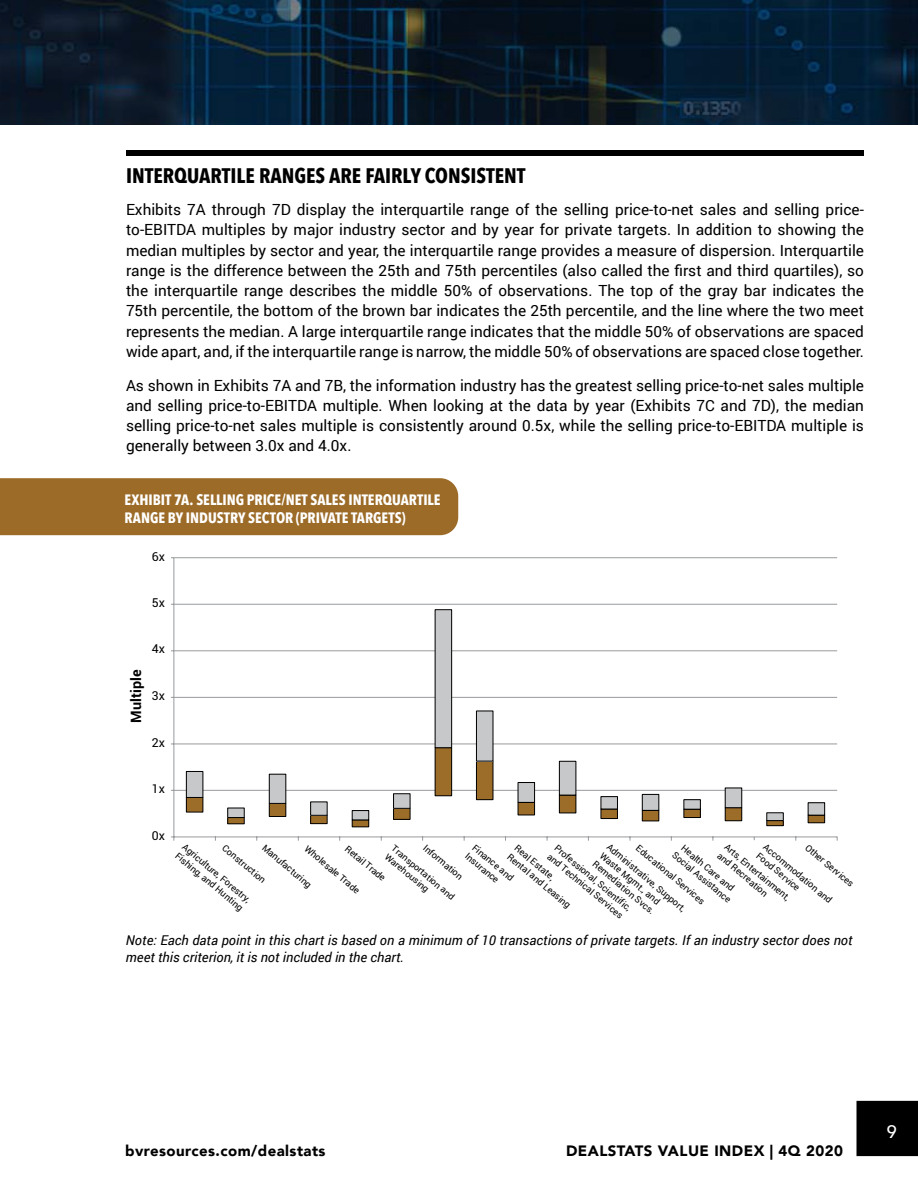
<style>
.page{position:relative;width:918px;height:1188px;background:#fff}
.page>*{position:absolute;margin:0;border:0;box-sizing:border-box;transform-origin:0 0}
.t1{font:700 21px "Avenir Next Condensed";color:#000}
.t2{font:500 18px "Avenir";color:#fff}
.t3{font:15.3px/20.2px "Roboto";color:#000;text-align:justify}
.t4{font:700 15px/18px "Avenir Next Condensed";letter-spacing:-.005em;color:#fff}
.t5{font:900 15px "Avenir";letter-spacing:.03em;color:#000}
.t6{font:700 14.4px "Roboto";letter-spacing:.005em;color:#000}
.t7{font:italic 13.5px/16.2px "Roboto";color:#000}
.t8{font:12.3px "Roboto";letter-spacing:.01em;color:#000}
.t9{font:9.3px/11.1px "Roboto";color:#000}
.t10{font:8.85px/10.6px "Roboto";color:#000;scale:1.04 1}
</style>
<div class="page">
<div style="left:856px;top:1101px;width:62px;height:55px;background:#000"></div>
<svg style="left:0;top:0;width:918px;height:124px;background:#081c2d"></svg>
<div style="left:126px;top:150px;width:738px;height:6px;background:#000"></div>
<hr style="left:174px;top:557px;width:663px;height:1px;background:#989a9d">
<hr style="left:174px;top:604px;width:663px;height:1px;background:#989a9d">
<hr style="left:174px;top:650px;width:663px;height:1px;background:#989a9d">
<hr style="left:174px;top:697px;width:663px;height:1px;background:#989a9d">
<hr style="left:174px;top:744px;width:663px;height:1px;background:#989a9d">
<hr style="left:174px;top:790px;width:663px;height:1px;background:#989a9d">
<svg style="left:227px;top:821px;width:598px;height:7px"></svg>
<svg style="left:186px;top:609px;width:639px;height:212px"></svg>
<hr style="left:173px;top:558px;width:1px;height:279px;background:#989a9d">
<hr style="left:174px;top:837px;width:663px;height:1px;background:#989a9d">
<div style="left:0;top:478px;width:458px;height:57px;background:#9c6b28"></div>
<h1 class="t1" style="left:126px;top:163px;width:401px">INTERQUARTILE RANGES ARE FAIRLY CONSISTENT</h1>
<p class="t3" style="left:126px;top:199px;width:740px">Exhibits 7A through 7D display the interquartile range of the selling price-to-net sales and selling price&shy;to-EBITDA multiples by major industry sector and by year for private targets. In addition to showing the median multiples by sector and year, the interquartile range provides a measure of dispersion. Interquartile range is the difference between the 25th and 75th percentiles (also called the first and third quartiles), so the interquartile range describes the middle 50% of observations. The top of the gray bar indicates the 75th percentile, the bottom of the brown bar indicates the 25th percentile, and the line where the two meet represents the median. A large interquartile range indicates that the middle 50% of observations are spaced wide apart, and, if the interquartile range is narrow, the middle 50% of observations are spaced close together.</p>
<p class="t3" style="left:126px;top:375px;width:740px">As shown in Exhibits 7A and 7B, the information industry has the greatest selling price-to-net sales multiple and selling price-to-EBITDA multiple. When looking at the data by year (Exhibits 7C and 7D), the median selling price-to-net sales multiple is consistently around 0.5x, while the selling price-to-EBITDA multiple is generally between 3.0x and 4.0x.</p>
<p class="t4" style="left:124px;top:491px;width:318px">EXHIBIT 7A. SELLING PRICE/NET SALES INTERQUARTILE<br>RANGE BY INDUSTRY SECTOR (PRIVATE TARGETS)</p>
<p class="t8" style="left:152px;top:548px;width:15px">6x</p>
<p class="t8" style="left:152px;top:594px;width:15px">5x</p>
<p class="t6" style="left:126px;top:723px;width:55px;rotate:-90deg">Multiple</p>
<p class="t8" style="left:152px;top:640px;width:15px">4x</p>
<p class="t8" style="left:152px;top:687px;width:15px">3x</p>
<p class="t8" style="left:152px;top:734px;width:15px">2x</p>
<p class="t8" style="left:152px;top:780px;width:15px">1x</p>
<p class="t8" style="left:152px;top:827px;width:15px">0x</p>
<p class="t9" style="left:612px;top:841px;width:101px;rotate:40deg">Administrative, Support,<br>Waste Mgmt., and<br>Remediation Svcs.</p>
<p class="t9" style="left:188px;top:841px;width:87px;rotate:40deg">Agriculture, Forestry,<br>Fishing, and Hunting</p>
<p class="t9" style="left:768px;top:841px;width:88px;rotate:40deg">Accommodation and<br>Food Service</p>
<p class="t9" style="left:730px;top:841px;width:83px;rotate:40deg">Arts, Entertainment, and Recreation</p>
<p class="t9" style="left:810px;top:842px;width:62px;rotate:40deg">Other Services</p>
<p class="t9" style="left:428px;top:842px;width:50px;rotate:40deg">Information</p>
<p class="t9" style="left:477px;top:842px;width:52px;rotate:40deg">Finance and<br>Insurance</p>
<p class="t9" style="left:267px;top:842px;width:63px;rotate:40deg">Manufacturing</p>
<p class="t9" style="left:227px;top:842px;width:55px;rotate:40deg">Construction</p>
<p class="t9" style="left:560px;top:842px;width:98px;rotate:40deg">Professional, Scientific, and Technical Services</p>
<p class="t9" style="left:520px;top:842px;width:81px;rotate:40deg">Real Estate,<br>Rental and Leasing</p>
<p class="t9" style="left:685px;top:841px;width:75px;rotate:40deg">Health Care and<br>Social Assistance</p>
<p class="t9" style="left:641px;top:842px;width:88px;rotate:40deg">Educational Services</p>
<p class="t9" style="left:350px;top:843px;width:51px;rotate:40deg">Retail Trade</p>
<p class="t10" style="left:397px;top:843px;width:78px;rotate:40deg">Transportation and<br>Warehousing</p>
<p class="t9" style="left:310px;top:843px;width:70px;rotate:40deg">Wholesale Trade</p>
<p class="t7" style="left:126px;top:932px;width:728px">Note: Each data point in this chart is based on a minimum of 10 transactions of private targets. If an industry sector does not meet this criterion, it is not included in the chart.</p>
<p class="t5" style="left:125px;top:1138px;width:202px">bvresources.com/dealstats</p>
<p class="t5" style="left:566px;top:1138px;width:278px">DEALSTATS VALUE INDEX | 4Q 2020</p>
<p class="t2" style="left:887px;top:1117px;width:12px">9</p>
</div>
